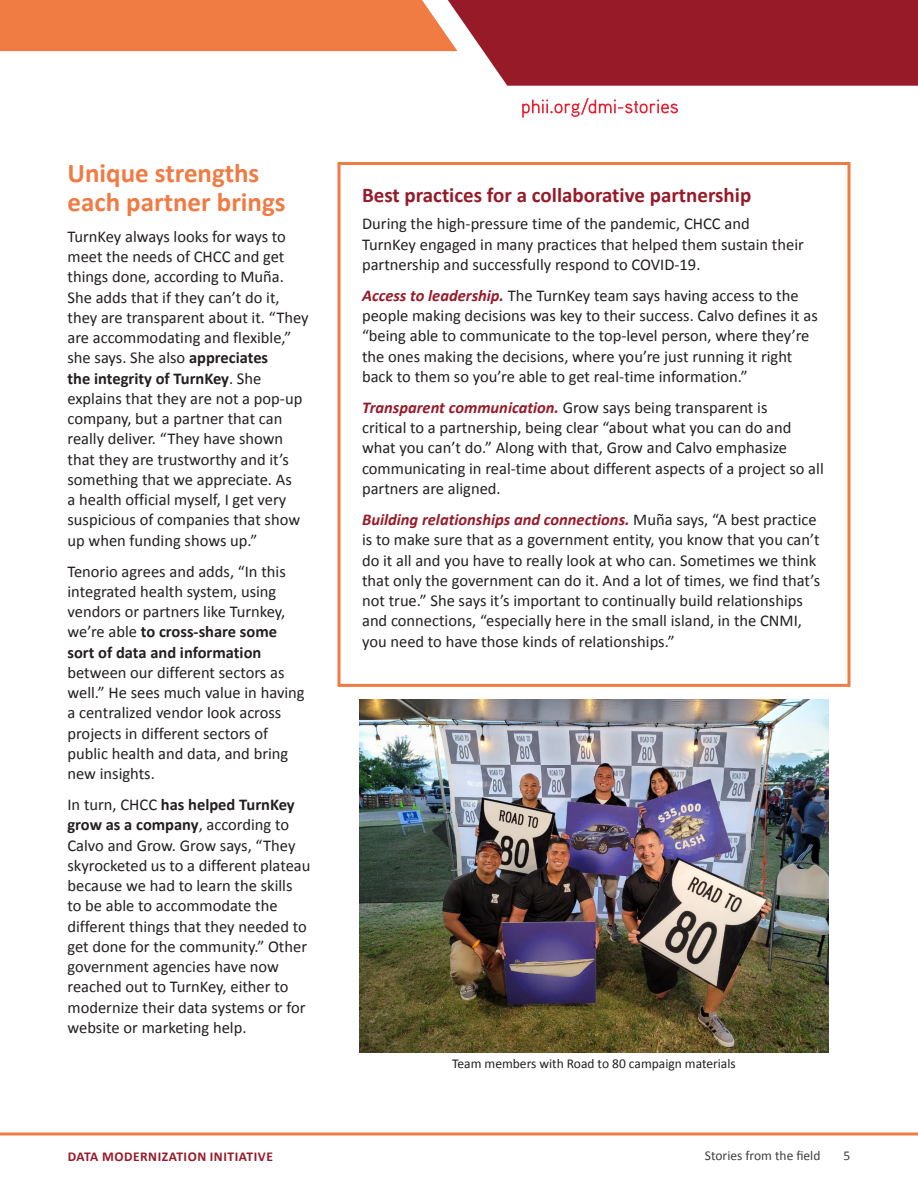
<style>
.page{position:relative;width:918px;height:1188px;background:#fff}
.page>*{position:absolute;margin:0;border:0;box-sizing:border-box;transform-origin:0 0}
.Header_1{font:700 27px/28.5px "Calibri";color:#f07b43}
.Header_2{font:700 21px "Calibri";color:#971a29}
.Body_Copy{font:16.5px/20.2px "Calibri";color:#231f20}
.Callout_2_Centered_Bright_Red{font:13.5px "Calibri";color:#231f20}
.t1{font:700 13.5px "Calibri";letter-spacing:.04em;color:#971a29}
.t2{font:13.5px "Calibri";color:#3e3e3f}
.s1{font-weight:700}
.s2{font-weight:700;font-style:italic;color:#971a29}
</style>
<div class="page">
<svg style="left:0;top:0;width:918px;height:86px"></svg>
<svg style="left:0;top:1132px;width:918px;height:4px;background:#f39b71"></svg>
<svg style="left:522px;top:98px;width:156px;height:20px"></svg>
<div style="left:338px;top:162px;width:512px;height:525px;border:3px solid #f07b43"></div>
<img style="left:359px;top:700px;width:470px;height:352px">
<p class="Header_1" style="left:68px;top:159px;width:220px">Unique strengths each partner brings</p>
<p class="Body_Copy" style="left:68px;top:226px;width:243px">TurnKey always looks for ways to meet the needs of CHCC and get things done, according to Muña.<br>She adds that if they can’t do it, they are transparent about it. “They are accommodating and flexible,” she says. She also <span class="s1">appreciates<br>the integrity of TurnKey</span>. She explains that they are not a pop-up company, but a partner that can really deliver. “They have shown that they are trustworthy and it’s something that we appreciate. As<br>a health official myself, I get very suspicious of companies that show up when funding shows up.”</p>
<p class="Body_Copy" style="left:68px;top:561px;width:239px">Tenorio agrees and adds, “In this integrated health system, using vendors or partners like Turnkey, we’re able <span class="s1">to cross-share some sort of data and information </span>between our different sectors as well.” He sees much value in having a centralized vendor look across projects in different sectors of public health and data, and bring new insights.</p>
<p class="Body_Copy" style="left:68px;top:795px;width:245px">In turn, CHCC <span class="s1">has helped TurnKey grow as a company</span>, according to<br>Calvo and Grow. Grow says, “They skyrocketed us to a different plateau because we had to learn the skills to be able to accommodate the different things that they needed to get done for the community.” Other government agencies have now reached out to TurnKey, either to modernize their data systems or for website or marketing help.</p>
<p class="Header_2" style="left:362px;top:182px;width:391px">Best practices for a collaborative partnership</p>
<p class="Body_Copy" style="left:362px;top:214px;width:443px">During the high-pressure time of the pandemic, CHCC and<br>TurnKey engaged in many practices that helped them sustain their partnership and successfully respond to COVID-19.</p>
<p class="Body_Copy" style="left:362px;top:285px;width:457px"><span class="s2">Access to leadership.</span> The TurnKey team says having access to the people making decisions was key to their success. Calvo defines it as “being able to communicate to the top-level person, where they’re the ones making the decisions, where you’re just running it right back to them so you’re able to get real-time information.”</p>
<p class="Body_Copy" style="left:362px;top:397px;width:463px"><span class="s2">Transparent communication.</span> Grow says being transparent is<br>critical to a partnership, being clear “about what you can do and what you can’t do.” Along with that, Grow and Calvo emphasize communicating in real-time about different aspects of a project so all partners are aligned.</p>
<p class="Body_Copy" style="left:362px;top:509px;width:460px"><span class="s2">Building relationships and connections.</span> Muña says, “A best practice is to make sure that as a government entity, you know that you can’t do it all and you have to really look at who can. Sometimes we think that only the government can do it. And a lot of times, we find that’s not true.” She says it’s important to continually build relationships and connections, “especially here in the small island, in the CNMI, you need to have those kinds of relationships.”</p>
<p class="Callout_2_Centered_Bright_Red" style="left:452px;top:1055px;width:285px">Team members with Road to 80 campaign materials</p>
<p class="t1" style="left:68px;top:1148px;width:207px">DATA MODERNIZATION INITIATIVE</p>
<p class="t2" style="left:705px;top:1147px;width:117px">Stories from the field</p>
<p class="t2" style="left:844px;top:1147px;width:8px">5</p>
</div>
